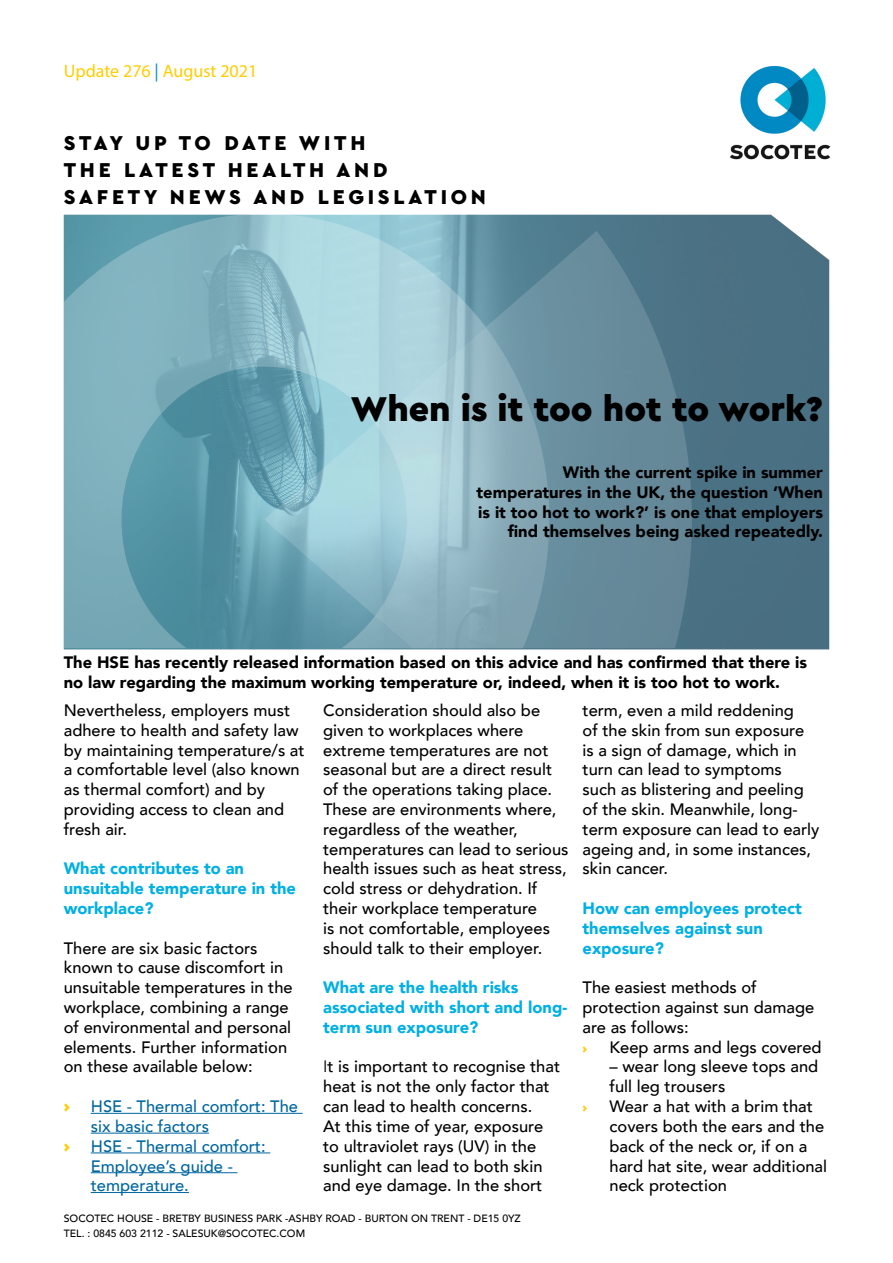
<style>
.page{position:relative;width:893px;height:1263px;background:#fff}
.page>*{position:absolute;margin:0;border:0;box-sizing:border-box;transform-origin:0 0}
.t1{font:900 36px "Cera PRO";color:#000}
.t2{font:900 21px/27px "Cera PRO";letter-spacing:.18em;color:#000}
.t3{font:18px "Myriad Pro";color:#ffcd02}
.t4{font:500 16.5px/19.8px "Avenir";color:#000}
.t5{font:900 16.5px/19.8px "Avenir";color:#000;text-align:right}
.t6{font:900 16.5px/19.8px "Avenir";color:#00b0e3}
.t7{font:500 16.5px/19.8px "Avenir";color:#00669f}
.t8{font:900 16.5px "Cera PRO";color:#ffcd02}
.t9{font:900 12.75px "Cera PRO";color:#ffcd0d}
.t10{font:500 10.5px/15px "Avenir";color:#000}
.s1{color:#008dd4}
.s2{font-weight:400}
</style>
<div class="page">
<img style="left:730px;top:66px;width:101px;height:94px">
<div style="left:64px;top:215px;width:765px;height:434px;background:#4a7083"></div>
<svg style="left:64px;top:214px;width:422px;height:434px;background:#79adbb"></svg>
<svg style="left:264px;top:423px;width:111px;height:193px;background:#86bac7"></svg>
<svg style="left:486px;top:231px;width:206px;height:417px;background:#618797"></svg>
<svg style="left:375px;top:327px;width:174px;height:321px;background:#95b9c5"></svg>
<hr style="left:91px;top:1113px;width:212px;height:1px;background:#00669f">
<hr style="left:91px;top:1133px;width:118px;height:1px;background:#00669f">
<hr style="left:91px;top:1152px;width:179px;height:1px;background:#00669f">
<hr style="left:91px;top:1172px;width:146px;height:1px;background:#00669f">
<hr style="left:91px;top:1192px;width:98px;height:1px;background:#00669f">
<p class="t3" style="left:64px;top:60px;width:195px">Update 276 <span class="s1">|</span> August 2021</p>
<p class="t2" style="left:64px;top:129px;width:424px">STAY UP TO DATE WITH<br>THE LATEST HEALTH AND<br>SAFETY NEWS AND LEGISLATION</p>
<h1 class="t1" style="left:351px;top:385px;width:474px">When is it too hot to work?</h1>
<p class="t5" style="left:477px;top:462px;width:348px">With the current spike in summer temperatures in the UK, the question ‘When is it too hot to work?’ is one that employers find themselves being asked repeatedly.</p>
<p class="t5" style="left:64px;top:652px;width:745px;text-align:left">The HSE has recently released information based on this advice and has confirmed that there is no law regarding the maximum working temperature or, indeed, when it is too hot to work.</p>
<p class="t4" style="left:64px;top:699px;width:242px">Nevertheless, employers must adhere to health and safety law by maintaining temperature/s at a comfortable level (also known as thermal comfort) and by providing access to clean and fresh air.</p>
<p class="t6" style="left:64px;top:858px;width:234px">What contributes to an unsuitable temperature in the workplace?</p>
<p class="t4" style="left:64px;top:937px;width:230px">There are six basic factors known to cause discomfort in unsuitable temperatures in the workplace, combining a range of environmental and personal elements. Further information on these available below:</p>
<p class="t8" style="left:64px;top:1095px;width:7px">›</p>
<p class="t7" style="left:91px;top:1095px;width:209px">HSE - Thermal comfort: The six basic factors</p>
<p class="t8" style="left:64px;top:1135px;width:7px">›</p>
<p class="t7" style="left:91px;top:1135px;width:176px">HSE - Thermal comfort:<br>Employee’s guide - temperature.</p>
<p class="t4" style="left:323px;top:699px;width:247px">Consideration should also be given to workplaces where extreme temperatures are not seasonal but are a direct result of the operations taking place.<br>These are environments where, regardless of the weather, temperatures can lead to serious health issues such as heat stress, cold stress or dehydration. If their workplace temperature<br>is not comfortable, employees should talk to their employer.</p>
<p class="t6" style="left:323px;top:977px;width:246px">What are the health risks associated with short and long&shy;term sun exposure?</p>
<p class="t4" style="left:323px;top:1056px;width:238px"><span class="s2">I</span>t is important to recognise that heat is not the only factor that can lead to health concerns.<br>At this time of year, exposure to ultraviolet rays (UV) in the sunlight can lead to both skin and eye damage. In the short</p>
<p class="t4" style="left:583px;top:699px;width:238px">term, even a mild reddening<br>of the skin from sun exposure is a sign of damage, which in turn can lead to symptoms such as blistering and peeling of the skin. Meanwhile, long&shy;term exposure can lead to early ageing and, in some instances, skin cancer.</p>
<p class="t6" style="left:583px;top:898px;width:221px">How can employees protect themselves against sun exposure?</p>
<p class="t4" style="left:583px;top:977px;width:233px">The easiest methods of protection against sun damage are as follows:</p>
<p class="t9" style="left:583px;top:1040px;width:6px">›</p>
<p class="t4" style="left:610px;top:1036px;width:214px">Keep arms and legs covered</p>
<p class="t4" style="left:610px;top:1056px;width:210px">– wear long sleeve tops and full leg trousers</p>
<p class="t9" style="left:583px;top:1099px;width:6px">›</p>
<p class="t4" style="left:610px;top:1095px;width:219px">Wear a hat with a brim that covers both the ears and the back of the neck or, if on a hard hat site, wear additional neck protection</p>
<p class="t10" style="left:64px;top:1211px;width:459px">SOCOTEC HOUSE - BRETBY BUSINESS PARK -ASHBY ROAD - BURTON ON TRENT - DE15 0YZ<br>TEL. : 0845 603 2112 - SALESUK@SOCOTEC.COM</p>
</div>
